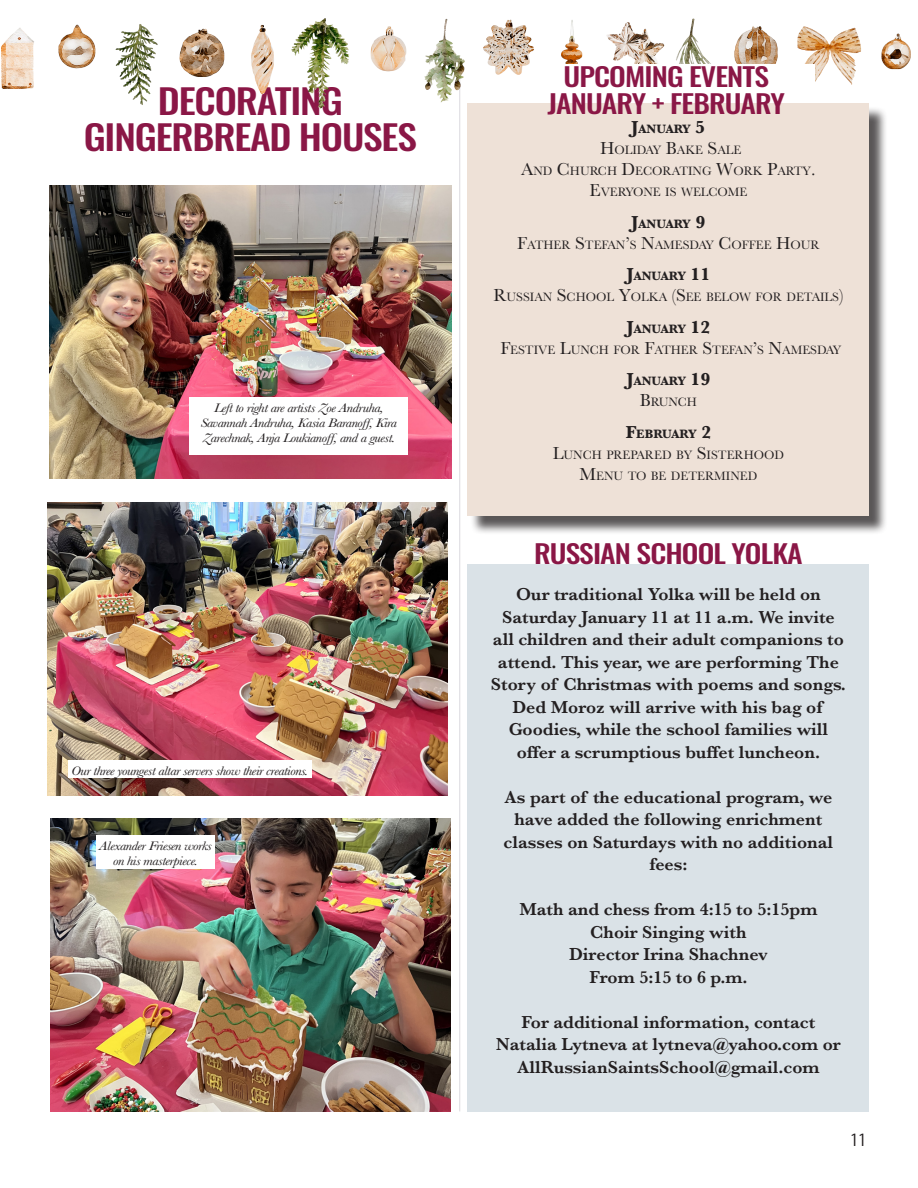
<style>
.page{position:relative;width:918px;height:1188px;background:#fff}
.page>*{position:absolute;margin:0;border:0;box-sizing:border-box;transform-origin:0 0}
.Quotation{font:500 34.2px "Oswald";letter-spacing:-.03em;color:#8a1746;scale:1.16 1}
.Quotation-2{font:500 25.65px "Oswald";letter-spacing:-.03em;color:#8a1746;scale:1.16 1}
.Quotation-3{font:600 18px/22.5px "Baskerville";color:#231f20;text-align:center}
.t1{font:16.5px "Koz Go Pr 6 N";color:#231f20}
.Quotation-4{font:italic 12.9px/15px "Baskerville";letter-spacing:-.03em;color:#231f20;text-align:center;scale:1.16 1}
.Quotation-5{font:12.6px "Baskerville";color:#231f20}
.Quotation-6{font:700 12.6px "Baskerville";letter-spacing:-.035em;color:#231f20}
.s1{font-size:18px}
</style>
<div class="page">
<hr style="left:459px;top:60px;width:1px;height:1051px;background:#dbd9de">
<div style="left:468px;top:564px;width:401px;height:547px;background:#dae2e7"></div>
<img style="left:50px;top:818px;width:400px;height:293px">
<img style="left:50px;top:186px;width:402px;height:293px">
<img style="left:48px;top:502px;width:400px;height:293px">
<div style="left:96px;top:835px;width:119px;height:34px;background:#fff"></div>
<div style="left:68px;top:760px;width:243px;height:18px;background:#fff"></div>
<div style="left:190px;top:397px;width:218px;height:58px;background:#fff"></div>
<img style="left:1px;top:19px;width:910px;height:106px">
<div style="left:542px;top:64px;width:273px;height:67px;background:#fff"></div>
<div style="left:470px;top:106px;width:418px;height:429px;background:#231f20;opacity:.75"></div>
<div style="left:468px;top:104px;width:401px;height:412px;background:#eee1d7"></div>
<p class="Quotation" style="left:158px;top:83px;width:161px">DECORATING</p>
<p class="Quotation" style="left:84px;top:119px;width:289px">GINGERBREAD HOUSES</p>
<p class="Quotation-4" style="left:201px;top:401px;width:171px">Left to right are artists Zoe Andruha,<br>Savannah Andruha, Kasia Baranoff, Kira<br>Zarechnak, Anja Loukianoff, and a guest.</p>
<p class="Quotation-4" style="left:71px;top:763px;width:206px">Our three youngest altar servers show their creations.</p>
<p class="Quotation-4" style="left:99px;top:838px;width:99px">Alexander Friesen works on his masterpiece.</p>
<p class="Quotation-2" style="left:563px;top:63px;width:179px">UPCOMING EVENTS</p>
<p class="Quotation-2" style="left:547px;top:90px;width:206px">JANUARY + FEBRUARY</p>
<p class="Quotation-6" style="left:632px;top:120px;width:75px"><span class="s1">J</span>ANUARY <span class="s1">5</span></p>
<p class="Quotation-5" style="left:600px;top:142px;width:143px"><span class="s1">H</span>OLIDAY <span class="s1">B</span>AKE <span class="s1">S</span>ALE</p>
<p class="Quotation-5" style="left:521px;top:163px;width:296px"><span class="s1">A</span>ND <span class="s1">C</span>HURCH <span class="s1">D</span>ECORATING <span class="s1">W</span>ORK <span class="s1">P</span>ARTY<span class="s1">.</span></p>
<p class="Quotation-5" style="left:590px;top:184px;width:159px"><span class="s1">E</span>VERYONE IS WELCOME</p>
<p class="Quotation-6" style="left:632px;top:215px;width:75px"><span class="s1">J</span>ANUARY <span class="s1">9</span></p>
<p class="Quotation-5" style="left:517px;top:237px;width:304px"><span class="s1">F</span>ATHER <span class="s1">S</span>TEFAN<span class="s1">’</span>S <span class="s1">N</span>AMESDAY <span class="s1">C</span>OFFEE <span class="s1">H</span>OUR</p>
<p class="Quotation-6" style="left:627px;top:267px;width:85px"><span class="s1">J</span>ANUARY <span class="s1">11</span></p>
<p class="Quotation-5" style="left:493px;top:289px;width:351px"><span class="s1">R</span>USSIAN <span class="s1">S</span>CHOOL <span class="s1">Y</span>OLKA <span class="s1">(S</span>EE BELOW FOR DETAILS<span class="s1">)</span></p>
<p class="Quotation-6" style="left:627px;top:320px;width:85px"><span class="s1">J</span>ANUARY <span class="s1">12</span></p>
<p class="Quotation-5" style="left:500px;top:342px;width:343px"><span class="s1">F</span>ESTIVE <span class="s1">L</span>UNCH FOR <span class="s1">F</span>ATHER <span class="s1">S</span>TEFAN<span class="s1">’</span>S <span class="s1">N</span>AMESDAY</p>
<p class="Quotation-6" style="left:627px;top:372px;width:85px"><span class="s1">J</span>ANUARY <span class="s1">19</span></p>
<p class="Quotation-5" style="left:640px;top:394px;width:49px"><span class="s1">B</span>RUNCH</p>
<p class="Quotation-6" style="left:626px;top:425px;width:87px"><span class="s1">F</span>EBRUARY <span class="s1">2</span></p>
<p class="Quotation-5" style="left:553px;top:447px;width:233px"><span class="s1">L</span>UNCH PREPARED BY <span class="s1">S</span>ISTERHOOD</p>
<p class="Quotation-5" style="left:580px;top:468px;width:179px"><span class="s1">M</span>ENU TO BE DETERMINED</p>
<p class="Quotation-2" style="left:534px;top:540px;width:233px">RUSSIAN SCHOOL YOLKA</p>
<p class="Quotation-3" style="left:491px;top:583px;width:357px">Our traditional Yolka will be held on Saturday January 11 at 11 a.m. We invite all children and their adult companions to attend. This year, we are performing The Story of Christmas with poems and songs.</p>
<p class="Quotation-3" style="left:512px;top:696px;width:312px">Ded Moroz will arrive with his bag of</p>
<p class="Quotation-3" style="left:509px;top:718px;width:321px">Goodies, while the school families will offer a scrumptious buffet luncheon.</p>
<p class="Quotation-3" style="left:504px;top:786px;width:331px">As part of the educational program, we have added the following enrichment classes on Saturdays with no additional fees:</p>
<p class="Quotation-3" style="left:519px;top:898px;width:300px">Math and chess from 4:15 to 5:15pm</p>
<p class="Quotation-3" style="left:590px;top:921px;width:158px">Choir Singing with</p>
<p class="Quotation-3" style="left:569px;top:943px;width:200px">Director Irina Shachnev</p>
<p class="Quotation-3" style="left:589px;top:966px;width:160px">From 5:15 to 6 p.m.</p>
<p class="Quotation-3" style="left:521px;top:1011px;width:295px">For additional information, contact</p>
<p class="Quotation-3" style="left:496px;top:1033px;width:346px">Natalia Lytneva at lytneva@yahoo.com or</p>
<p class="Quotation-3" style="left:517px;top:1056px;width:304px">AllRussianSaintsSchool@gmail.com</p>
<p class="t1" style="left:850px;top:1131px;width:19px">11</p>
</div>
